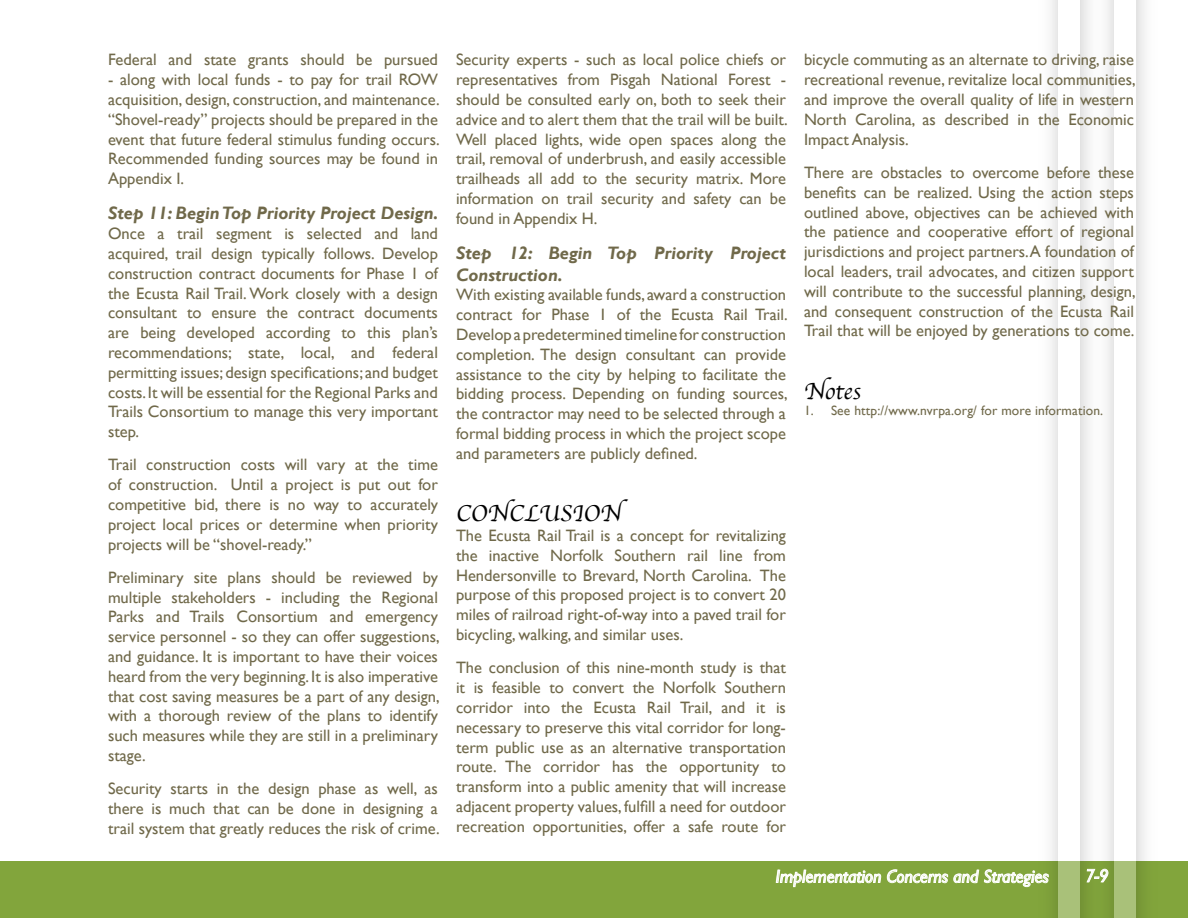
<style>
.page{position:relative;width:1188px;height:918px;background:#fff}
.page>*{position:absolute;margin:0;border:0;box-sizing:border-box;transform-origin:0 0}
.t1{font:24px "Apple Chancery";color:#000}
.t2{font:italic 700 18px/21.6px "Gill Sans";color:#70694a}
.t3{font:italic 18px "Gill Sans";color:#fff}
.t4{font:16.5px/19.8px "Gill Sans";color:#70694a;text-align:justify}
.t5{font:13.5px "Gill Sans";letter-spacing:.01em;color:#70694a}
</style>
<div class="page">
<div style="left:0;top:862px;width:1188px;height:56px;background:#82a53c"></div>
<div style="left:0;top:861px;width:1188px;height:57px;border:1px solid #82a53c"></div>
<img style="left:1032px;top:0;width:132px;height:918px">
<div style="left:1058px;top:0;width:22px;height:918px;background:#fff"></div>
<div style="left:1114px;top:0;width:21px;height:918px;background:#fff"></div>
<svg style="left:1086px;top:868px;width:23px;height:15px"></svg>
<svg style="left:775px;top:869px;width:106px;height:19px"></svg>
<svg style="left:887px;top:867px;width:162px;height:22px"></svg>
<p class="t4" style="left:108px;top:50px;width:332px">Federal and state grants should be pursued</p>
<p class="t4" style="left:108px;top:70px;width:333px">- along with local funds - to pay for trail ROW acquisition, design, construction, and maintenance. “Shovel-ready” projects should be prepared in the event that future federal stimulus funding occurs.<br>Recommended funding sources may be found in Appendix I.</p>
<p class="t2" style="left:108px;top:203px;width:332px">Step 11: Begin Top Priority Project Design.</p>
<p class="t4" style="left:108px;top:223px;width:332px">Once a trail segment is selected and land acquired, trail design typically follows. Develop construction contract documents for Phase 1 of the Ecusta Rail Trail. Work closely with a design consultant to ensure the contract documents are being developed according to this plan’s recommendations; state, local, and federal permitting issues; design specifications; and budget costs. It will be essential for the Regional Parks and Trails Consortium to manage this very important step.</p>
<p class="t4" style="left:108px;top:455px;width:332px">Trail construction costs will vary at the time of construction. Until a project is put out for competitive bid, there is no way to accurately project local prices or determine when priority projects will be “shovel-ready.”</p>
<p class="t4" style="left:108px;top:567px;width:333px">Preliminary site plans should be reviewed by multiple stakeholders - including the Regional Parks and Trails Consortium and emergency service personnel - so they can offer suggestions, and guidance. It is important to have their voices heard from the very beginning. It is also imperative that cost saving measures be a part of any design, with a thorough review of the plans to identify such measures while they are still in a preliminary stage.</p>
<p class="t4" style="left:108px;top:779px;width:333px">Security starts in the design phase as well, as there is much that can be done in designing a trail system that greatly reduces the risk of crime.</p>
<p class="t4" style="left:456px;top:50px;width:333px">Security experts - such as local police chiefs or representatives from Pisgah National Forest - should be consulted early on, both to seek their advice and to alert them that the trail will be built.<br>Well placed lights, wide open spaces along the trail, removal of underbrush, and easily accessible trailheads all add to the security matrix. More information on trail security and safety can be found in Appendix H.</p>
<p class="t2" style="left:456px;top:243px;width:331px">Step 12: Begin Top Priority Project<br>Construction.</p>
<p class="t4" style="left:456px;top:285px;width:333px">With existing available funds, award a construction contract for Phase 1 of the Ecusta Rail Trail.<br>Develop a predetermined timeline for construction completion. The design consultant can provide assistance to the city by helping to facilitate the bidding process. Depending on funding sources, the contractor may need to be selected through a formal bidding process in which the project scope and parameters are publicly defined.</p>
<h1 class="t1" style="left:456px;top:494px;width:167px">CONCLUSION</h1>
<p class="t4" style="left:456px;top:525px;width:332px">The Ecusta Rail Trail is a concept for revitalizing the inactive Norfolk Southern rail line from Hendersonville to Brevard, North Carolina. The purpose of this proposed project is to convert 20 miles of railroad right-of-way into a paved trail for bicycling, walking, and similar uses.</p>
<p class="t4" style="left:456px;top:658px;width:332px">The conclusion of this nine-month study is that it is feasible to convert the Norfolk Southern corridor into the Ecusta Rail Trail, and it is necessary to preserve this vital corridor for long&shy;term public use as an alternative transportation route. The corridor has the opportunity to transform into a public amenity that will increase adjacent property values, fulfill a need for outdoor recreation opportunities, offer a safe route for</p>
<p class="t4" style="left:804px;top:50px;width:333px">bicycle commuting as an alternate to driving, raise recreational revenue, revitalize local communities, and improve the overall quality of life in western North Carolina, as described in the Economic Impact Analysis.</p>
<p class="t4" style="left:804px;top:162px;width:333px">There are obstacles to overcome before these benefits can be realized. Using the action steps outlined above, objectives can be achieved with the patience and cooperative effort of regional jurisdictions and project partners.A foundation of local leaders, trail advocates, and citizen support will contribute to the successful planning, design, and consequent construction of the Ecusta Rail Trail that will be enjoyed by generations to come.</p>
<h1 class="t1" style="left:804px;top:372px;width:58px">Notes</h1>
<p class="t5" style="left:804px;top:403px;width:301px">1. See http://www.nvrpa.org/ for more information.</p>
<p class="t3" style="left:776px;top:866px;width:275px">Implementation Concerns and Strategies</p>
<p class="t3" style="left:1085px;top:865px;width:25px">7-9</p>
</div>
